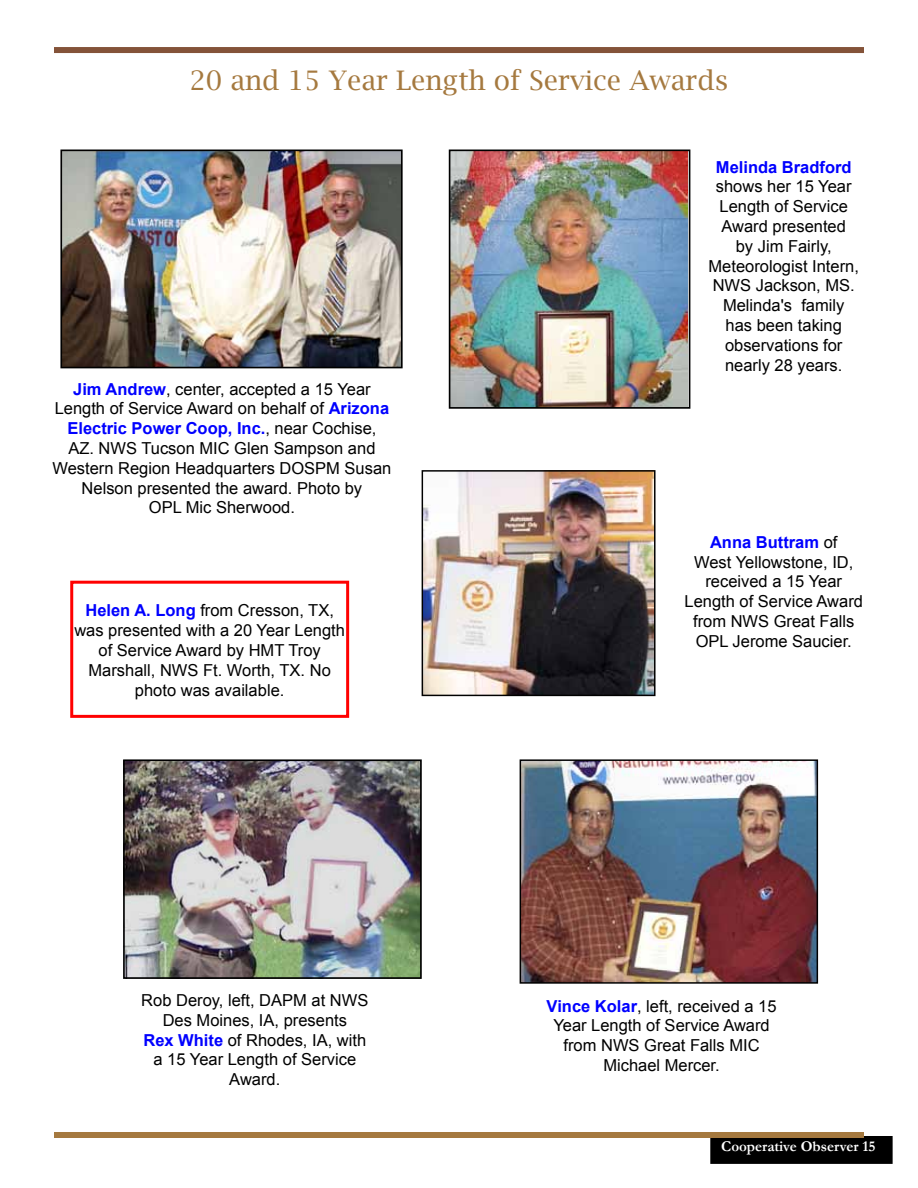
<style>
.page{position:relative;width:918px;height:1188px;background:#fff}
.page>*{position:absolute;margin:0;border:0;box-sizing:border-box;transform-origin:0 0}
.t1{font:27px "Lucida Bright";color:#a5793f}
.t2{font:16.5px/19.8px "Arial";color:#000;text-align:center}
.t3{font:700 16.5px "Arial";color:#00f}
.t4{font:700 15px "Garamond";color:#fff}
.s1{font-weight:700;color:#00f}
</style>
<div class="page">
<div style="left:711px;top:1137px;width:181px;height:26px;background:#000"></div>
<div style="left:710px;top:1136px;width:183px;height:28px;border:2px solid #000"></div>
<div style="left:54px;top:1132px;width:810px;height:6px;background:#a5793f"></div>
<div style="left:54px;top:47px;width:810px;height:6px;background:#845339"></div>
<div style="left:70px;top:581px;width:279px;height:137px;border:3px solid #f00"></div>
<img style="left:63px;top:153px;width:337px;height:212px">
<div style="left:60px;top:150px;width:343px;height:218px;border:2px solid #000"></div>
<img style="left:452px;top:153px;width:235px;height:253px">
<div style="left:449px;top:150px;width:241px;height:259px;border:2px solid #000"></div>
<img style="left:424px;top:472px;width:230px;height:222px">
<div style="left:422px;top:470px;width:234px;height:226px;border:1px solid #000"></div>
<img style="left:126px;top:762px;width:293px;height:214px">
<div style="left:123px;top:759px;width:299px;height:220px;border:2px solid #000"></div>
<img style="left:523px;top:762px;width:292px;height:219px">
<div style="left:520px;top:759px;width:298px;height:225px;border:2px solid #000"></div>
<h1 class="t1" style="left:190px;top:65px;width:540px">20 and 15 Year Length of Service Awards</h1>
<p class="t2" style="left:52px;top:379px;width:340px"><span class="s1">Jim Andrew</span>, center, accepted a 15 Year Length of Service Award on behalf of <span class="s1">Arizona Electric Power Coop, Inc.</span>, near Cochise,<br>AZ. NWS Tucson MIC Glen Sampson and Western Region Headquarters DOSPM Susan Nelson presented the award. Photo by<br>OPL Mic Sherwood.</p>
<p class="t2" style="left:74px;top:601px;width:272px"><span class="s1">Helen A. Long</span> from Cresson, TX, was presented with a 20 Year Length of Service Award by HMT Troy<br>Marshall, NWS Ft. Worth, TX. No photo was available.</p>
<p class="t2" style="left:141px;top:990px;width:229px">Rob Deroy, left, DAPM at NWS<br>Des Moines, IA, presents<br><span class="s1">Rex White</span> of Rhodes, IA, with a 15 Year Length of Service<br>Award.</p>
<p class="t3" style="left:716px;top:156px;width:137px">Melinda Bradford</p>
<p class="t2" style="left:709px;top:177px;width:152px">shows her 15 Year<br>Length of Service<br>Award presented<br>by Jim Fairly,<br>Meteorologist Intern,<br>NWS Jackson, MS.<br>Melinda's family has been taking observations for nearly 28 years.</p>
<p class="t2" style="left:684px;top:532px;width:180px"><span class="s1">Anna Buttram</span> of<br>West Yellowstone, ID, received a 15 Year<br>Length of Service Award from NWS Great Falls<br>OPL Jerome Saucier.</p>
<p class="t2" style="left:547px;top:996px;width:231px"><span class="s1">Vince Kolar</span>, left, received a 15<br>Year Length of Service Award from NWS Great Falls MIC<br>Michael Mercer.</p>
<p class="t4" style="left:721px;top:1136px;width:156px">Cooperative Observer 15</p>
</div>
